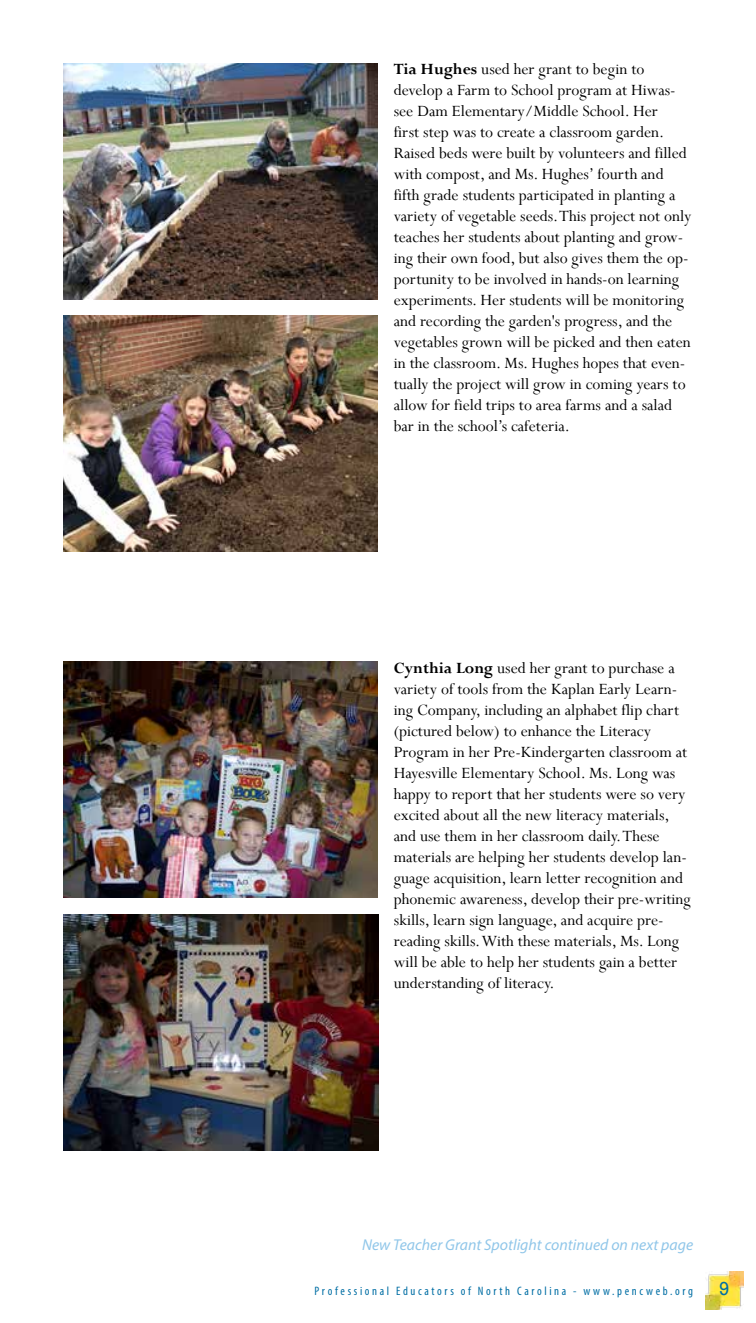
<style>
.page{position:relative;width:756px;height:1323px;background:#fff}
.page>*{position:absolute;margin:0;border:0;box-sizing:border-box;transform-origin:0 0}
.t1{font:19.25px "Rockwell";color:#006ea4}
.t2{font:17.5px/21px "Perpetua";color:#000}
.t3{font:italic 15.75px "Myriad Pro";color:#90c6e9}
.t4{font:condensed 12.25px "Myriad Pro";letter-spacing:.215em;color:#006ea4}
.s1{font-weight:700}
</style>
<div class="page">
<img style="left:63px;top:63px;width:315px;height:236px">
<img style="left:63px;top:662px;width:315px;height:236px">
<img style="left:63px;top:914px;width:315px;height:236px">
<img style="left:63px;top:315px;width:315px;height:236px">
<img style="left:706px;top:1272px;width:37px;height:38px">
<p class="t2" style="left:394px;top:58px;width:299px"><span class="s1">Tia Hughes</span> used her grant to begin to develop a Farm to School program at Hiwas&shy;see Dam Elementary/Middle School. Her<br>first step was to create a classroom garden.<br>Raised beds were built by volunteers and filled with compost, and Ms. Hughes’ fourth and fifth grade students participated in planting a variety of vegetable seeds. This project not only teaches her students about planting and grow&shy;ing their own food, but also gives them the op&shy;portunity to be involved in hands-on learning experiments. Her students will be monitoring and recording the garden's progress, and the vegetables grown will be picked and then eaten in the classroom. Ms. Hughes hopes that even&shy;tually the project will grow in coming years to allow for field trips to area farms and a salad bar in the school’s cafeteria.</p>
<p class="t2" style="left:394px;top:657px;width:299px"><span class="s1">Cynthia Long</span> used her grant to purchase a variety of tools from the Kaplan Early Learn&shy;ing Company, including an alphabet flip chart (pictured below) to enhance the Literacy Program in her Pre-Kindergarten classroom at Hayesville Elementary School. Ms. Long was happy to report that her students were so very excited about all the new literacy materials, and use them in her classroom daily. These materials are helping her students develop lan&shy;guage acquisition, learn letter recognition and phonemic awareness, develop their pre-writing skills, learn sign language, and acquire pre&shy;reading skills. With these materials, Ms. Long will be able to help her students gain a better understanding of literacy.</p>
<p class="t3" style="left:362px;top:1235px;width:332px">New Teacher Grant Spotlight continued on next page</p>
<p class="t4" style="left:314px;top:1283px;width:380px">Professional Educators of North Carolina - www.pencweb.org</p>
<p class="t1" style="left:719px;top:1278px;width:12px">9</p>
</div>
